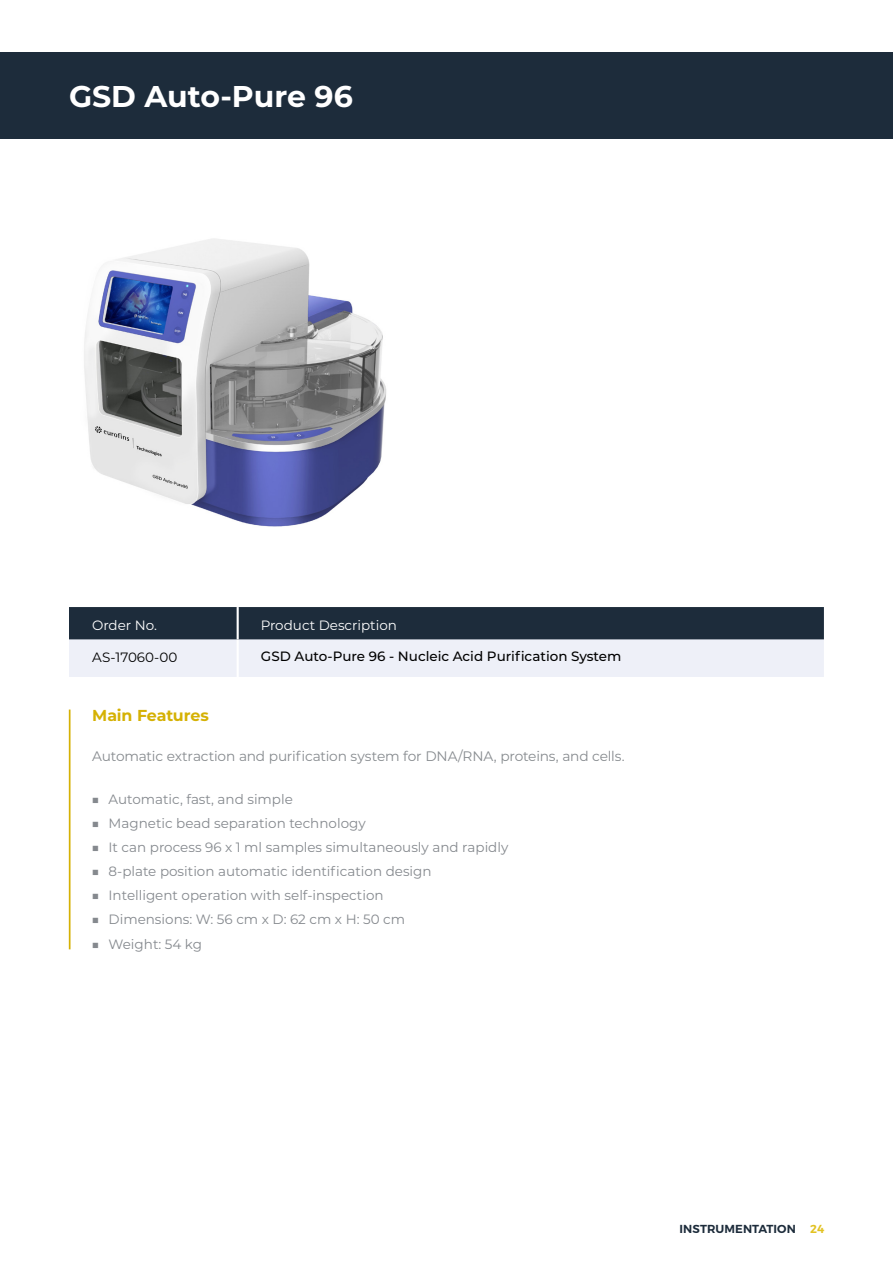
<style>
.page{position:relative;width:893px;height:1263px;background:#fff}
.page>*{position:absolute;margin:0;border:0;box-sizing:border-box;transform-origin:0 0}
.t1{font:700 30px "Montserrat";color:#fff}
.t2{font:700 15.9px "Montserrat";letter-spacing:-.01em;color:#d5b104}
.t3{font:13.8px "Montserrat";letter-spacing:-.015em;color:#878b8f}
.t4{font:13.5px "Montserrat";color:#85898e}
.t5{font:500 13.5px "Montserrat";color:#000}
.t6{font:13.5px "Montserrat";color:#fff}
.t7{font:13.5px "Montserrat";color:#000}
.t8{font:600 11.7px "Montserrat";letter-spacing:.005em;color:#1d2c3b}
.s1{color:#e2c222}
</style>
<div class="page">
<svg style="left:69px;top:607px;width:755px;height:70px;background:#8d95a0"></svg>
<hr style="left:237px;top:607px;width:2px;height:32px;background:#fff">
<div style="left:0;top:52px;width:893px;height:86px;background:#1d2c3b"></div>
<hr style="left:69px;top:709px;width:2px;height:240px;background:#d5b104">
<img style="left:84px;top:238px;width:302px;height:289px">
<h1 class="t1" style="left:69px;top:74px;width:285px">GSD Auto-Pure 96</h1>
<p class="t6" style="left:92px;top:616px;width:66px">Order No.</p>
<p class="t6" style="left:261px;top:616px;width:138px">Product Description</p>
<p class="t7" style="left:92px;top:648px;width:87px">AS-17060-00</p>
<p class="t5" style="left:261px;top:647px;width:362px">GSD Auto-Pure 96 - Nucleic Acid Purification System</p>
<p class="t2" style="left:92px;top:704px;width:118px">Main Features</p>
<p class="t3" style="left:92px;top:747px;width:534px">Automatic extraction and purification system for DNA/RNA, proteins, and cells.</p>
<p class="t4" style="left:92px;top:789px;width:203px">■ Automatic, fast, and simple</p>
<p class="t4" style="left:92px;top:813px;width:276px">■ Magnetic bead separation technology</p>
<p class="t4" style="left:92px;top:837px;width:418px">■ It can process 96 x 1 ml samples simultaneously and rapidly</p>
<p class="t4" style="left:92px;top:861px;width:342px">■ 8-plate position automatic identification design</p>
<p class="t4" style="left:92px;top:885px;width:294px">■ Intelligent operation with self-inspection</p>
<p class="t4" style="left:92px;top:909px;width:315px">■ Dimensions: W: 56 cm x D: 62 cm x H: 50 cm</p>
<p class="t4" style="left:92px;top:935px;width:112px">■ Weight: 54 kg</p>
<p class="t8" style="left:680px;top:1222px;width:146px">INSTRUMENTATION <span class="s1">24</span></p>
</div>
